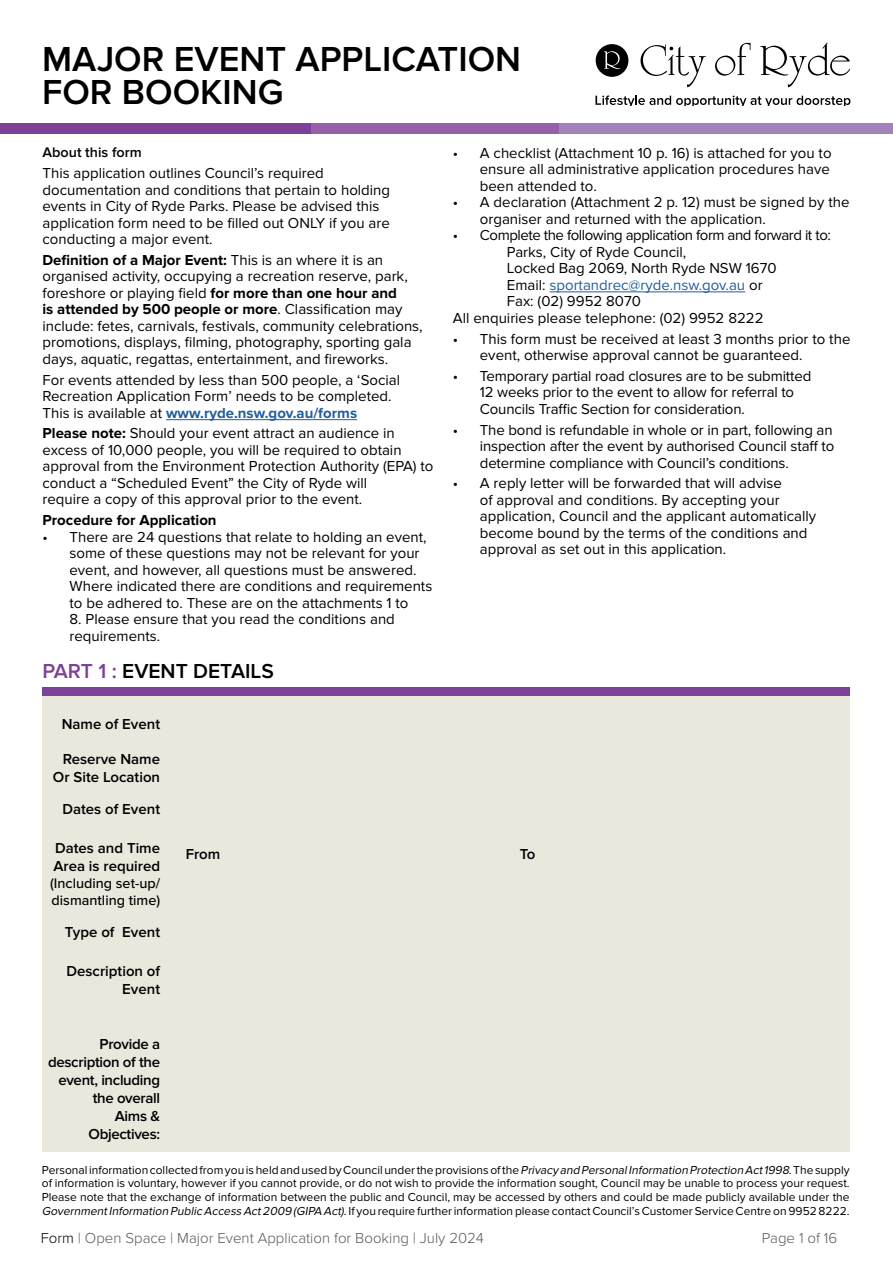
<style>
.page{position:relative;width:893px;height:1263px;background:#fff}
.page>*{position:absolute;margin:0;border:0;box-sizing:border-box;transform-origin:0 0}
.t1{font:600 36px/33px "Proxima Nova";color:#000}
.t2{font:600 21px "Proxima Nova";color:#000}
.t3{font:15px/16.5px "Proxima Nova";color:#000}
.t4{font:600 15px/18px "Proxima Nova";color:#000;text-align:right}
.t5{font:600 15px/18px "Proxima Nova";letter-spacing:-.02em;color:#000;text-align:right}
.t6{font:300 15px "Proxima Nova";color:#58595b}
.t7{font:15px "Proxima Nova";letter-spacing:-.03em;color:#000}
.t8{font:15px "Proxima Nova";color:#215e9e}
.t9{font:700 15px "Proxima Nova";color:#000}
.t10{font:500 14.4px/17.2px "Proxima Nova";color:#000}
.t11{font:600 14.4px "Proxima Nova";color:#000}
.t12{font:12px/13.6px "Proxima Nova";color:#000;text-align:justify}
.s1{font-weight:700}
.s2{font-weight:700;color:#215e9e}
.s3{color:#7d4199}
.s4{color:#000}
.s5{font-style:italic}
</style>
<div class="page">
<div style="left:0;top:123px;width:312px;height:10px;background:#7d4199"></div>
<div style="left:312px;top:123px;width:248px;height:10px;background:#9561a9"></div>
<div style="left:560px;top:123px;width:333px;height:10px;background:#a482bb"></div>
<div style="left:43px;top:691px;width:807px;height:460px;background:#eae7dd"></div>
<hr style="left:166px;top:419px;width:191px;height:1px;background:#215e9e">
<hr style="left:549px;top:292px;width:196px;height:1px;background:#215e9e">
<div style="left:43px;top:687px;width:807px;height:8px;background:#7d4199"></div>
<svg style="left:595px;top:96px;width:255px;height:10px"></svg>
<svg style="left:596px;top:44px;width:32px;height:33px"></svg>
<svg style="left:640px;top:45px;width:66px;height:42px"></svg>
<svg style="left:715px;top:43px;width:35px;height:33px"></svg>
<svg style="left:760px;top:43px;width:90px;height:44px"></svg>
<h1 class="t1" style="left:42px;top:44px;width:481px">MAJOR EVENT APPLICATION<br>FOR BOOKING</h1>
<p class="t11" style="left:43px;top:144px;width:101px">About this form</p>
<p class="t3" style="left:43px;top:165px;width:349px">This application outlines Council’s required documentation and conditions that pertain to holding events in City of Ryde Parks. Please be advised this application form need to be filled out ONLY if you are conducting a major event.</p>
<p class="t3" style="left:43px;top:252px;width:382px"><span class="s1">Definition of a Major Event:</span> This is an where it is an organised activity, occupying a recreation reserve, park, foreshore or playing field <span class="s1">for more than one hour and<br>is attended by 500 people or more</span>. Classification may include: fetes, carnivals, festivals, community celebrations, promotions, displays, filming, photography, sporting gala days, aquatic, regattas, entertainment, and fireworks.</p>
<p class="t3" style="left:43px;top:372px;width:359px">For events attended by less than 500 people, a ‘Social<br>Recreation Application Form’ needs to be completed.<br>This is available at <span class="s2">www.ryde.nsw.gov.au/forms</span></p>
<p class="t3" style="left:43px;top:426px;width:392px"><span class="s1">Please note:</span> Should your event attract an audience in excess of 10,000 people, you will be required to obtain approval from the Environment Protection Authority (EPA) to conduct a “Scheduled Event” the City of Ryde will<br>require a copy of this approval prior to the event.</p>
<p class="t9" style="left:43px;top:511px;width:176px">Procedure for Application</p>
<p class="t3" style="left:70px;top:529px;width:364px;text-indent:-27px">• There are 24 questions that relate to holding an event, some of these questions may not be relevant for your event, and however, all questions must be answered.<br>Where indicated there are conditions and requirements to be adhered to. These are on the attachments 1 to</p>
<p class="t3" style="left:70px;top:611px;width:327px">8. Please ensure that you read the conditions and requirements.</p>
<h2 class="t2" style="left:43px;top:659px;width:233px"><span class="s3">PART 1 :</span> EVENT DETAILS</h2>
<p class="t4" style="left:62px;top:715px;width:100px">Name of Event</p>
<p class="t4" style="left:53px;top:750px;width:109px">Reserve Name<br>Or Site Location</p>
<p class="t4" style="left:62px;top:800px;width:99px">Dates of Event</p>
<p class="t3" style="left:480px;top:145px;width:353px;text-align:justify;text-indent:-27px">• A checklist (Attachment 10 p. 16) is attached for you to ensure all administrative application procedures have been attended to.</p>
<p class="t3" style="left:480px;top:195px;width:371px;text-indent:-27px">• A declaration (Attachment 2 p. 12) must be signed by the organiser and returned with the application.</p>
<p class="t7" style="left:453px;top:227px;width:379px">• Complete the following application form and forward it to:</p>
<p class="t3" style="left:507px;top:244px;width:181px">Parks, City of Ryde Council,</p>
<p class="t3" style="left:507px;top:261px;width:271px">Locked Bag 2069, North Ryde NSW 1670</p>
<p class="t8" style="left:507px;top:276px;width:257px"><span class="s4">Email:</span> sportandrec@ryde.nsw.gov.au <span class="s4">or</span></p>
<p class="t3" style="left:507px;top:294px;width:136px">Fax: (02) 9952 8070</p>
<p class="t3" style="left:453px;top:310px;width:312px">All enquiries please telephone: (02) 9952 8222</p>
<p class="t3" style="left:480px;top:331px;width:372px;text-indent:-27px">• This form must be received at least 3 months prior to the event, otherwise approval cannot be guaranteed.</p>
<p class="t3" style="left:480px;top:368px;width:333px;text-indent:-27px">• Temporary partial road closures are to be submitted<br>12 weeks prior to the event to allow for referral to<br>Councils Traffic Section for consideration.</p>
<p class="t3" style="left:480px;top:422px;width:356px;text-align:justify;text-indent:-27px">• The bond is refundable in whole or in part, following an inspection after the event by authorised Council staff to determine compliance with Council’s conditions.</p>
<p class="t3" style="left:480px;top:476px;width:338px;text-indent:-27px">• A reply letter will be forwarded that will advise<br>of approval and conditions. By accepting your application, Council and the applicant automatically become bound by the terms of the conditions and approval as set out in this application.</p>
<p class="t4" style="left:53px;top:839px;width:108px;text-align:left">Dates and Time<br>Area is required</p>
<p class="t10" style="left:50px;top:875px;width:112px">(Including set-up/ dismantling time)</p>
<p class="t4" style="left:65px;top:924px;width:97px">Type of Event</p>
<p class="t4" style="left:67px;top:963px;width:95px">Description of<br>Event</p>
<p class="t5" style="left:48px;top:1035px;width:114px">Provide a description of the event, including the overall<br>Aims &amp;<br>Objectives:</p>
<p class="t4" style="left:186px;top:845px;width:36px">From</p>
<p class="t4" style="left:520px;top:846px;width:17px">To</p>
<p class="t12" style="left:42px;top:1163px;width:809px">Personal information collected from you is held and used by Council under the provisions of the <span class="s5">Privacy and PersonalInformation Protection Act1998</span>. The supply of information is voluntary, however if you cannot provide, or do not wish to provide the information sought, Council may be unable to process your request.<br>Please note that the exchange of information between the public and Council, may be accessed by others and could be made publicly available under the <span class="s5">GovernmentInformation Public Access Act2009 (GIPA Act)</span>. If you require further information please contact Council’s Customer Service Centre on 9952 8222.</p>
<p class="t6" style="left:41px;top:1229px;width:445px"><span class="s4">Form</span> | Open Space | Major Event Application for Booking | July 2024</p>
<p class="t6" style="left:762px;top:1229px;width:77px">Page 1 of 16</p>
</div>
